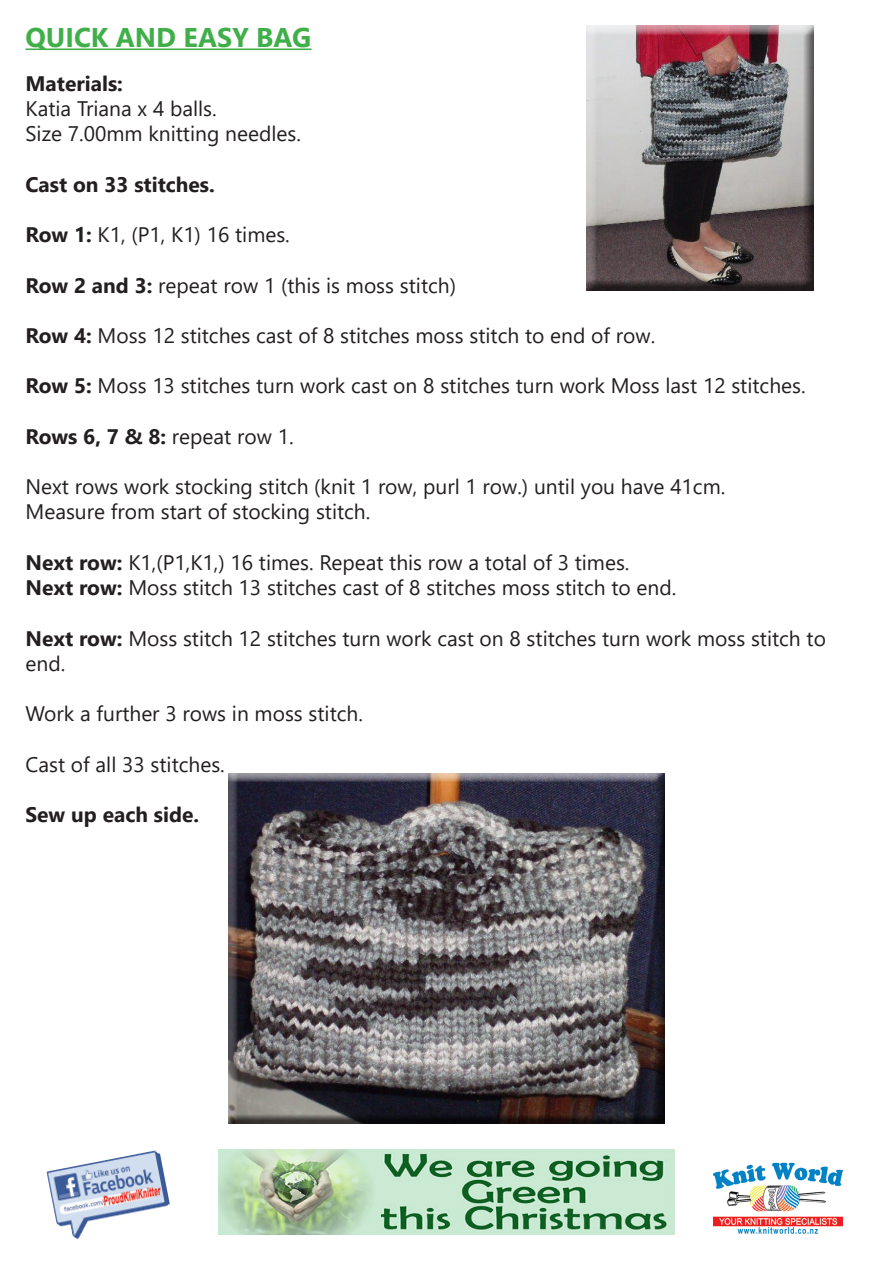
<style>
.page{position:relative;width:893px;height:1263px;background:#fff}
.page>*{position:absolute;margin:0;border:0;box-sizing:border-box;transform-origin:0 0}
.Plain_Text{font:700 27px "Segoe UI";color:#40ae49}
.Plain_Text-2{font:21px/25.2px "Segoe UI";color:#231f20}
.Plain_Text-3{font:700 21px "Segoe UI";color:#231f20}
.s1{font-weight:700}
</style>
<div class="page">
<hr style="left:26px;top:48px;width:285px;height:2px;background:#40ae49">
<div style="left:227px;top:773px;width:438px;height:351px;background:#231f20;opacity:.75"></div>
<div style="left:586px;top:26px;width:228px;height:265px;background:#231f20;opacity:.75"></div>
<img style="left:218px;top:1150px;width:457px;height:84px">
<img style="left:714px;top:1162px;width:129px;height:72px">
<img style="left:47px;top:1150px;width:123px;height:89px">
<p class="Plain_Text" style="left:26px;top:12px;width:287px">QUICK AND EASY BAG</p>
<p class="Plain_Text-3" style="left:26px;top:64px;width:99px">Materials:</p>
<p class="Plain_Text-2" style="left:26px;top:94px;width:193px">Katia Triana x 4 balls.</p>
<p class="Plain_Text-2" style="left:26px;top:120px;width:277px">Size 7.00mm knitting needles.</p>
<p class="Plain_Text-3" style="left:26px;top:165px;width:191px">Cast on 33 stitches.</p>
<p class="Plain_Text-2" style="left:26px;top:220px;width:266px"><span class="s1">Row 1:</span> K1, (P1, K1) 16 times.</p>
<p class="Plain_Text-2" style="left:26px;top:271px;width:432px"><span class="s1">Row 2 and 3:</span> repeat row 1 (this is moss stitch)</p>
<p class="Plain_Text-2" style="left:26px;top:321px;width:631px"><span class="s1">Row 4:</span> Moss 12 stitches cast of 8 stitches moss stitch to end of row.</p>
<p class="Plain_Text-2" style="left:26px;top:372px;width:782px"><span class="s1">Row 5:</span> Moss 13 stitches turn work cast on 8 stitches turn work Moss last 12 stitches.</p>
<p class="Plain_Text-2" style="left:26px;top:422px;width:270px"><span class="s1">Rows 6, 7 &amp; 8:</span> repeat row 1.</p>
<p class="Plain_Text-2" style="left:26px;top:472px;width:701px">Next rows work stocking stitch (knit 1 row, purl 1 row.) until you have 41cm.</p>
<p class="Plain_Text-2" style="left:26px;top:498px;width:346px">Measure from start of stocking stitch.</p>
<p class="Plain_Text-2" style="left:26px;top:548px;width:605px"><span class="s1">Next row:</span> K1,(P1,K1,) 16 times. Repeat this row a total of 3 times.</p>
<p class="Plain_Text-2" style="left:26px;top:573px;width:652px"><span class="s1">Next row:</span> Moss stitch 13 stitches cast of 8 stitches moss stitch to end.</p>
<p class="Plain_Text-2" style="left:26px;top:624px;width:802px"><span class="s1">Next row:</span> Moss stitch 12 stitches turn work cast on 8 stitches turn work moss stitch to end.</p>
<p class="Plain_Text-2" style="left:26px;top:699px;width:339px">Work a further 3 rows in moss stitch.</p>
<p class="Plain_Text-2" style="left:26px;top:750px;width:201px">Cast of all 33 stitches.</p>
<p class="Plain_Text-3" style="left:26px;top:795px;width:175px">Sew up each side.</p>
</div>
